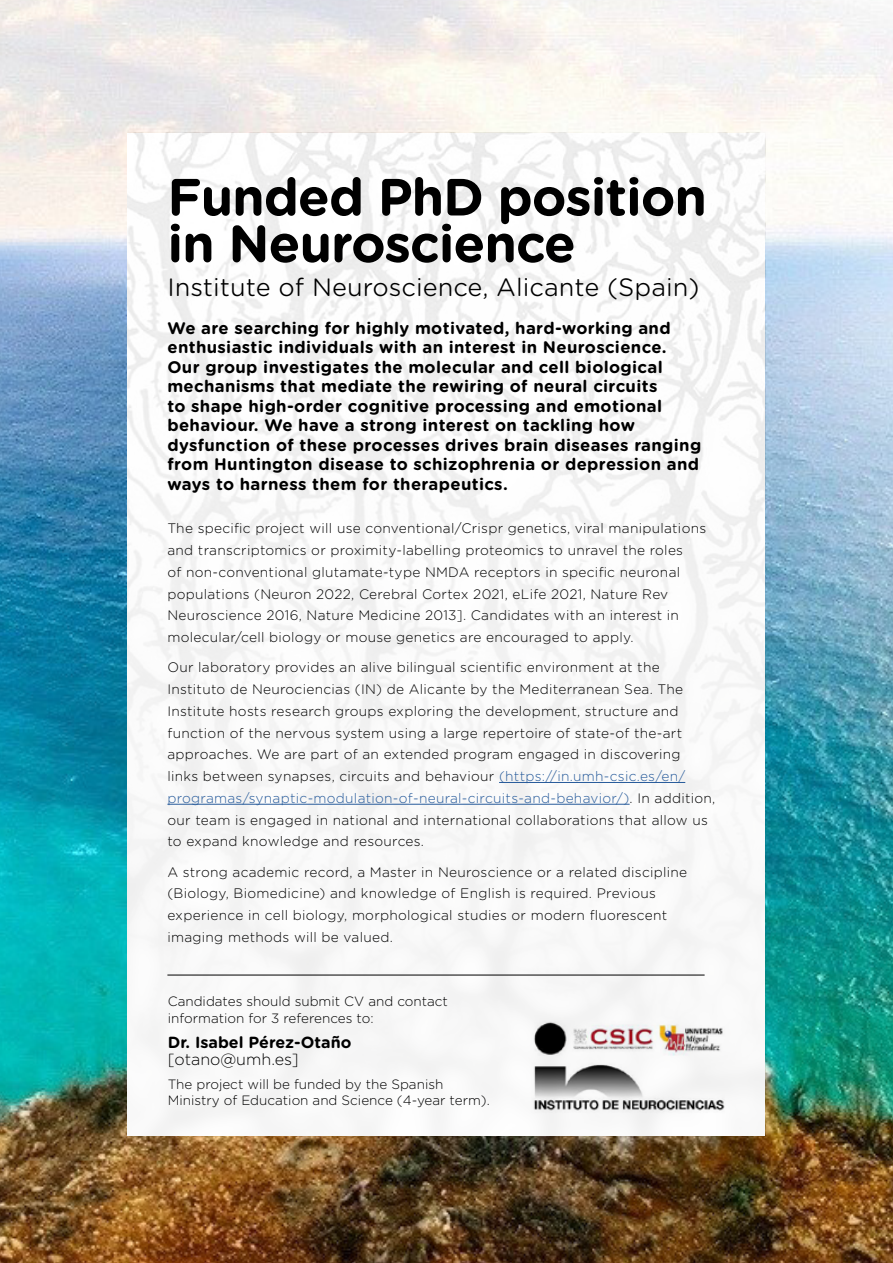
<style>
.page{position:relative;width:893px;height:1263px;background:#fff}
.page>*{position:absolute;margin:0;border:0;box-sizing:border-box;transform-origin:0 0}
.t1{font:700 52.2px/46.7px "Gotham Rounded";letter-spacing:-.02em;color:#000}
.t2{font:300 24.15px "Gotham Rnd S Sm";color:#000}
.t3{font:700 16.8px/19.5px "Gotham Rounded";letter-spacing:.02em;color:#000}
.t4{font:700 16.05px "Gotham Rounded";color:#000}
.t5{font:300 16.05px "Gotham Rounded";color:#000}
.t6{font:300 13.8px/21.8px "Gotham Rounded";letter-spacing:.02em;color:#000}
.t7{font:300 13.5px/16.5px "Gotham Rounded";color:#000}
.s1{color:#275b9b}
</style>
<div class="page">
<img style="left:0;top:0;width:893px;height:1263px">
<img style="left:128px;top:133px;width:637px;height:1002px">
<hr style="left:499px;top:782px;width:186px;height:1px;background:#275b9b">
<hr style="left:167px;top:804px;width:463px;height:1px;background:#275b9b">
<img style="left:520px;top:1009px;width:215px;height:111px">
<hr style="left:167px;top:975px;width:538px;height:1px;background:#000">
<h1 class="t1" style="left:167px;top:172px;width:541px">Funded PhD position in Neuroscience</h1>
<h2 class="t2" style="left:167px;top:270px;width:534px">Institute of Neuroscience, Alicante (Spain)</h2>
<p class="t3" style="left:167px;top:317px;width:535px">We are searching for highly motivated, hard-working and enthusiastic individuals with an interest in Neuroscience.<br>Our group investigates the molecular and cell biological mechanisms that mediate the rewiring of neural circuits<br>to shape high-order cognitive processing and emotional behaviour. We have a strong interest on tackling how dysfunction of these processes drives brain diseases ranging from Huntington disease to schizophrenia or depression and ways to harness them for therapeutics.</p>
<p class="t6" style="left:167px;top:517px;width:540px">The specific project will use conventional/Crispr genetics, viral manipulations and transcriptomics or proximity-labelling proteomics to unravel the roles<br>of non-conventional glutamate-type NMDA receptors in specific neuronal populations (Neuron 2022, Cerebral Cortex 2021, eLife 2021, Nature Rev Neuroscience 2016, Nature Medicine 2013]. Candidates with an interest in molecular/cell biology or mouse genetics are encouraged to apply.</p>
<p class="t6" style="left:167px;top:656px;width:549px">Our laboratory provides an alive bilingual scientific environment at the Instituto de Neurociencias (IN) de Alicante by the Mediterranean Sea. The Institute hosts research groups exploring the development, structure and function of the nervous system using a large repertoire of state-of the-art approaches. We are part of an extended program engaged in discovering<br>links between synapses, circuits and behaviour <span class="s1">(https://in.umh-csic.es/en/ programas/synaptic-modulation-of-neural-circuits-and-behavior/)</span>. In addition, our team is engaged in national and international collaborations that allow us to expand knowledge and resources.</p>
<p class="t6" style="left:167px;top:860px;width:521px">A strong academic record, a Master in Neuroscience or a related discipline (Biology, Biomedicine) and knowledge of English is required. Previous experience in cell biology, morphological studies or modern fluorescent imaging methods will be valued.</p>
<p class="t7" style="left:168px;top:993px;width:282px">Candidates should submit CV and contact information for 3 references to:</p>
<p class="t4" style="left:168px;top:1030px;width:185px">Dr. Isabel Pérez-Otaño</p>
<p class="t5" style="left:168px;top:1049px;width:133px">[otano@umh.es]</p>
<p class="t7" style="left:168px;top:1075px;width:324px">The project will be funded by the Spanish<br>Ministry of Education and Science (4-year term).</p>
</div>
